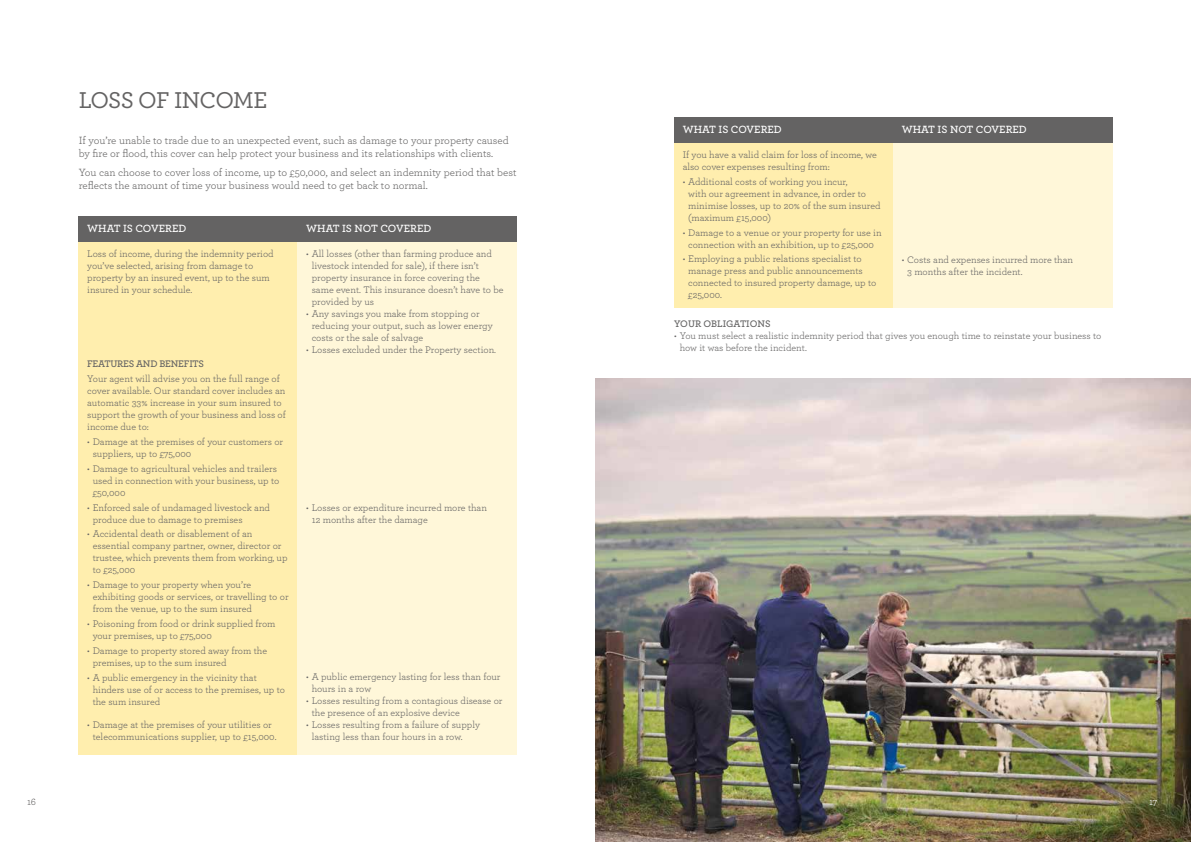
<style>
.page{position:relative;width:1191px;height:842px;background:#fff}
.page>*{position:absolute;margin:0;border:0;box-sizing:border-box;transform-origin:0 0}
.t1{font:500 24px "Archer";letter-spacing:-.025em;color:#646363}
.t2{font:11px/13.2px "Archer";color:#646363}
.t3{font:600 11px "Archer";color:#fff}
.t4{font:10px/12px "Archer";color:#646363}
.t5{font:600 10px "Archer";letter-spacing:-.02em;color:#646363}
.t6{font:600 10px "Archer";color:#646363}
.t7{font:10px "Archer";color:#fff}
</style>
<div class="page">
<div style="left:79px;top:242px;width:219px;height:512px;background:#ffeeae"></div>
<div style="left:298px;top:242px;width:219px;height:512px;background:#fff7d9"></div>
<div style="left:674px;top:143px;width:219px;height:165px;background:#ffeeae"></div>
<div style="left:893px;top:143px;width:219px;height:165px;background:#fff7d9"></div>
<div style="left:79px;top:216px;width:219px;height:26px;background:#646363"></div>
<div style="left:298px;top:216px;width:219px;height:26px;background:#646363"></div>
<div style="left:674px;top:117px;width:219px;height:26px;background:#646363"></div>
<div style="left:893px;top:117px;width:219px;height:26px;background:#646363"></div>
<img style="left:595px;top:378px;width:596px;height:464px">
<h1 class="t1" style="left:79px;top:83px;width:190px">LOSS OF INCOME</h1>
<p class="t2" style="left:79px;top:133px;width:431px">If you’re unable to trade due to an unexpected event, such as damage to your property caused by fre or food, this cover can help protect your business and its relationships with clients.</p>
<p class="t2" style="left:79px;top:165px;width:439px">You can choose to cover loss of income, up to £50,000, and select an indemnity period that best refects the amount of time your business would need to get back to normal.</p>
<p class="t3" style="left:87px;top:220px;width:101px">WHAT IS COVERED</p>
<p class="t3" style="left:306px;top:220px;width:127px">WHAT IS NOT COVERED</p>
<p class="t4" style="left:87px;top:247px;width:188px">Loss of income, during the indemnity period you’ve selected, arising from damage to property by an insured event, up to the sum insured in your schedule.</p>
<p class="t4" style="left:312px;top:247px;width:193px;text-indent:-6px">• All losses (other than farming produce and livestock intended for sale), if there isn’t property insurance in force covering the same event. This insurance doesn’t have to be provided by us</p>
<p class="t4" style="left:312px;top:307px;width:182px;text-indent:-6px">• Any savings you make from stopping or reducing your output, such as lower energy costs or the sale of salvage</p>
<p class="t4" style="left:306px;top:343px;width:191px">• Losses excluded under the Property section.</p>
<h5 class="t5" style="left:87px;top:356px;width:118px">FEATURES AND BENEFITS</h5>
<p class="t4" style="left:87px;top:372px;width:200px">Your agent will advise you on the full range of cover available. Our standard cover includes an automatic 33% increase in your sum insured to support the growth of your business and loss of income due to:</p>
<p class="t4" style="left:93px;top:435px;width:192px;text-indent:-6px">• Damage at the premises of your customers or suppliers, up to £75,000</p>
<p class="t4" style="left:93px;top:462px;width:188px;text-indent:-6px">• Damage to agricultural vehicles and trailers used in connection with your business, up to £50,000</p>
<p class="t4" style="left:93px;top:501px;width:179px;text-indent:-6px">• Enforced sale of undamaged livestock and produce due to damage to premises</p>
<p class="t4" style="left:93px;top:528px;width:196px;text-indent:-6px">• Accidental death or disablement of an essential company partner, owner, director or trustee, which prevents them from working, up to £25,000</p>
<p class="t4" style="left:93px;top:578px;width:197px;text-indent:-6px">• Damage to your property when you’re exhibiting goods or services, or travelling to or from the venue, up to the sum insured</p>
<p class="t4" style="left:93px;top:617px;width:184px;text-indent:-6px">• Poisoning from food or drink supplied from your premises, up to £75,000</p>
<p class="t4" style="left:93px;top:644px;width:176px;text-indent:-6px">• Damage to property stored away from the premises, up to the sum insured</p>
<p class="t4" style="left:93px;top:671px;width:194px;text-indent:-6px">• A public emergency in the vicinity that hinders use of or access to the premises, up to the sum insured</p>
<p class="t4" style="left:87px;top:719px;width:191px;text-align:center">• Damage at the premises of your utilities or telecommunications supplier, up to £15,000.</p>
<p class="t4" style="left:312px;top:501px;width:177px;text-indent:-6px">• Losses or expenditure incurred more than<br>12 months after the damage</p>
<p class="t4" style="left:312px;top:670px;width:190px;text-indent:-6px">• A public emergency lasting for less than four hours in a row</p>
<p class="t4" style="left:312px;top:694px;width:192px;text-indent:-6px">• Losses resulting from a contagious disease or the presence of an explosive device</p>
<p class="t4" style="left:312px;top:718px;width:170px;text-indent:-6px">• Losses resulting from a failure of supply lasting less than four hours in a row.</p>
<p class="t3" style="left:682px;top:121px;width:101px">WHAT IS COVERED</p>
<p class="t3" style="left:901px;top:121px;width:127px">WHAT IS NOT COVERED</p>
<p class="t4" style="left:682px;top:148px;width:196px">If you have a valid claim for loss of income, we also cover expenses resulting from:</p>
<p class="t4" style="left:688px;top:175px;width:194px;text-indent:-6px">• Additional costs of working you incur,<br>with our agreement in advance, in order to minimise losses, up to 20% of the sum insured (maximum £15,000)</p>
<p class="t4" style="left:682px;top:226px;width:200px;text-align:center">• Damage to a venue or your property for use in connection with an exhibition, up to £25,000</p>
<p class="t4" style="left:688px;top:253px;width:190px;text-indent:-6px">• Employing a public relations specialist to manage press and public announcements connected to insured property damage, up to £25,000.</p>
<h5 class="t6" style="left:674px;top:316px;width:98px">YOUR OBLIGATIONS</h5>
<p class="t4" style="left:907px;top:253px;width:167px;text-indent:-6px">• Costs and expenses incurred more than<br>3 months after the incident.</p>
<p class="t4" style="left:679px;top:329px;width:423px;text-indent:-6px">• You must select a realistic indemnity period that gives you enough time to reinstate your business to how it was before the incident.</p>
<p class="t4" style="left:27px;top:795px;width:11px">16</p>
<p class="t7" style="left:1149px;top:795px;width:10px">17</p>
</div>
